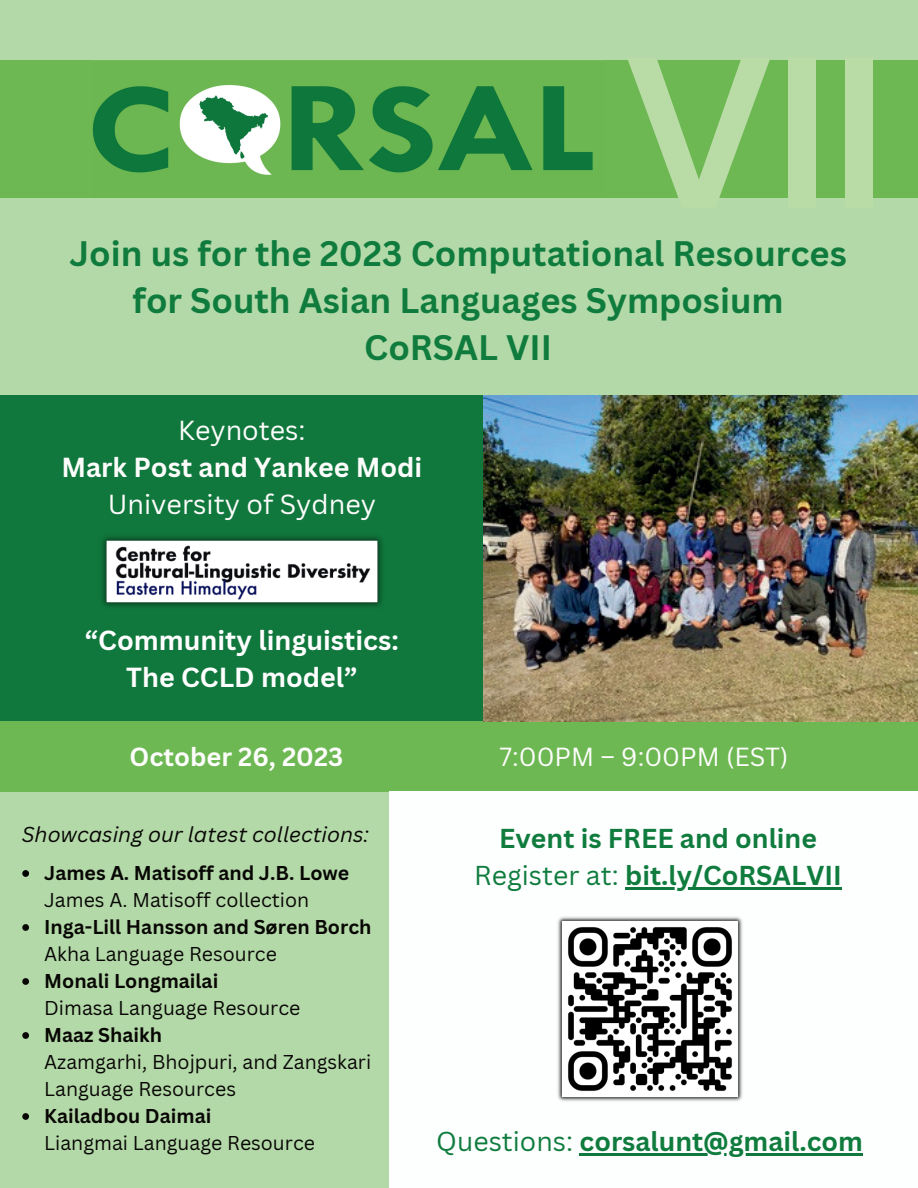
<style>
.page{position:relative;width:918px;height:1188px;background:#fff}
.page>*{position:absolute;margin:0;border:0;box-sizing:border-box;transform-origin:0 0}
.t1{font:700 214.5px "DM Sans";color:#b9dba5}
.t2{font:700 34.5px/47.2px "Canva Sans";color:#0f7c3e;text-align:center}
.t3{font:700 26.85px/37.2px "Canva Sans";color:#fff;text-align:center}
.t4{font:26.85px "Canva Sans";color:#fdfdfc}
.t5{font:700 26.85px "Canva Sans";color:#fdfdfc}
.t6{font:700 26.55px/37.2px "Canva Sans";color:#0f7c3e;text-align:center}
.t7{font:25.5px "Canva Sans";color:#fdfdfc}
.t8{font:700 25.5px "Canva Sans";color:#fdfdfc}
.t9{font:italic 21px "Canva Sans";color:#080704}
.t10{font:19.5px/27px "Canva Sans";color:#080704}
.t11{font:700 19.5px "Canva Sans";color:#080704}
.s1{font-weight:400}
</style>
<div class="page">
<div style="left:0;top:0;width:918px;height:396px;background:#b4d9a9"></div>
<div style="left:0;top:792px;width:918px;height:396px;background:#b4d9a9"></div>
<img style="left:92px;top:61px;width:513px;height:137px">
<div style="left:0;top:61px;width:92px;height:137px;background:#6db853"></div>
<div style="left:605px;top:61px;width:313px;height:137px;background:#6db853"></div>
<div style="left:0;top:395px;width:484px;height:335px;background:#10783c"></div>
<div style="left:0;top:722px;width:918px;height:70px;background:#6db853"></div>
<div style="left:390px;top:791px;width:528px;height:397px;background:#fdfefe"></div>
<img style="left:557px;top:917px;width:186px;height:184px">
<img style="left:483px;top:395px;width:435px;height:327px">
<img style="left:102px;top:536px;width:280px;height:71px">
<hr style="left:625px;top:887px;width:217px;height:3px;background:#10783c">
<hr style="left:580px;top:1153px;width:283px;height:2px;background:#10783c">
<svg style="left:22px;top:870px;width:7px;height:7px"></svg>
<svg style="left:22px;top:924px;width:7px;height:7px"></svg>
<svg style="left:22px;top:978px;width:7px;height:7px"></svg>
<svg style="left:22px;top:1032px;width:7px;height:7px"></svg>
<svg style="left:22px;top:1113px;width:7px;height:7px"></svg>
<h1 class="t1" style="left:624px;top:-1px;width:265px">VII</h1>
<h2 class="t2" style="left:69px;top:230px;width:779px">Join us for the 2023 Computational Resources for South Asian Languages Symposium<br>CoRSAL VII</h2>
<h3 class="t4" style="left:178px;top:414px;width:129px">Keynotes:</h3>
<h3 class="t5" style="left:61px;top:451px;width:363px">Mark Post and Yankee Modi</h3>
<h3 class="t4" style="left:108px;top:488px;width:270px">University of Sydney</h3>
<h3 class="t3" style="left:85px;top:622px;width:316px">“Community linguistics:<br>The CCLD model”</h3>
<h3 class="t8" style="left:130px;top:742px;width:215px">October 26, 2023</h3>
<h3 class="t7" style="left:500px;top:742px;width:290px">7:00PM – 9:00PM (EST)</h3>
<p class="t9" style="left:22px;top:822px;width:349px">Showcasing our latest collections:</p>
<p class="t11" style="left:44px;top:862px;width:307px">James A. Matisoff and J.B. Lowe</p>
<p class="t10" style="left:44px;top:887px;width:267px">James A. Matisoff collection</p>
<p class="t11" style="left:44px;top:916px;width:329px">Inga-Lill Hansson and Søren Borch</p>
<p class="t10" style="left:44px;top:941px;width:234px">Akha Language Resource</p>
<p class="t11" style="left:44px;top:970px;width:176px">Monali Longmailai</p>
<p class="t10" style="left:44px;top:995px;width:258px">Dimasa Language Resource</p>
<p class="t11" style="left:44px;top:1024px;width:119px">Maaz Shaikh</p>
<p class="t10" style="left:44px;top:1049px;width:329px">Azamgarhi, Bhojpuri, and Zangskari<br>Language Resources</p>
<p class="t11" style="left:44px;top:1105px;width:169px">Kailadbou Daimai</p>
<p class="t10" style="left:44px;top:1130px;width:272px">Liangmai Language Resource</p>
<h3 class="t6" style="left:474px;top:820px;width:369px">Event is FREE and online<br><span class="s1">Register at:</span> bit.ly/CoRSALVII</h3>
<h3 class="t6" style="left:436px;top:1123px;width:428px"><span class="s1">Questions:</span> corsalunt@gmail.com</h3>
</div>
